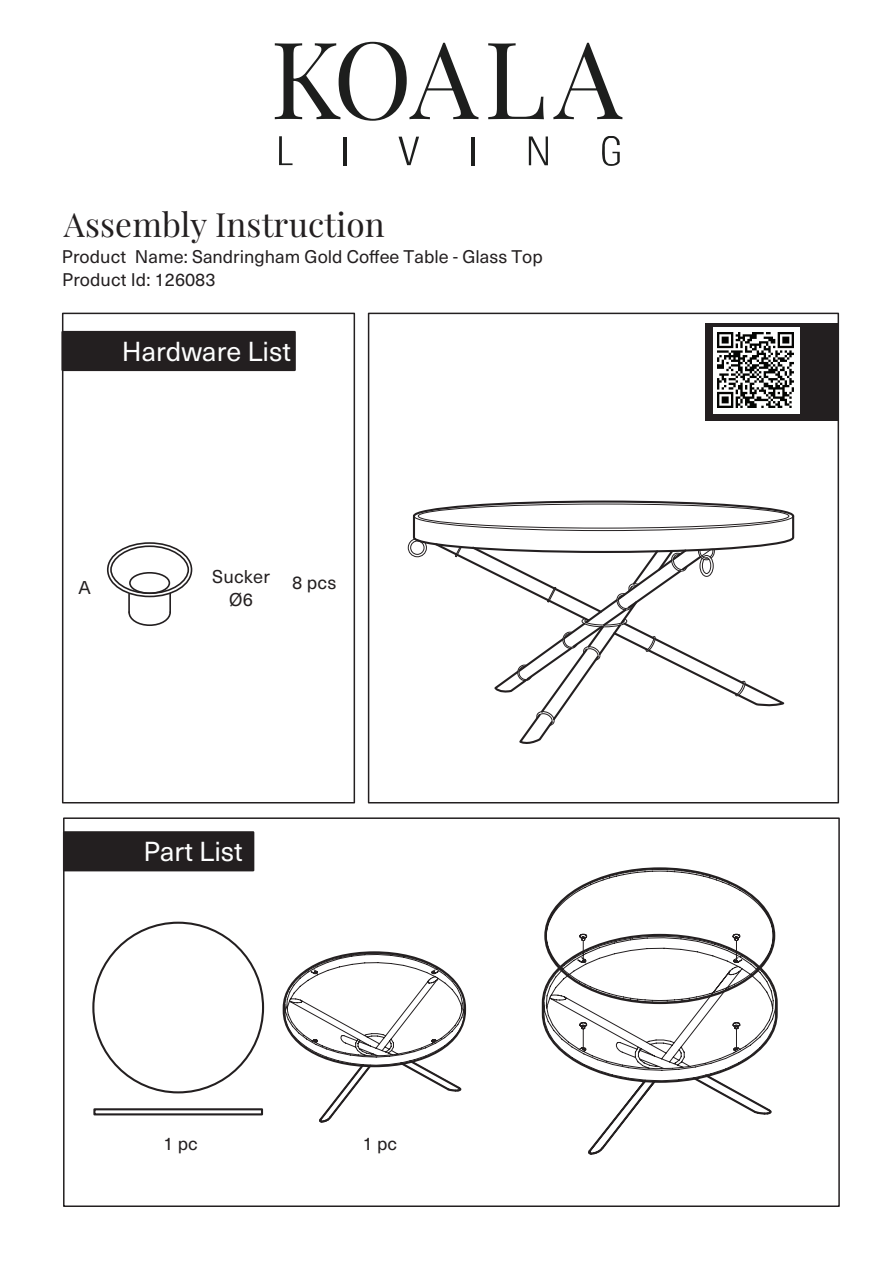
<style>
.page{position:relative;width:893px;height:1263px;background:#fff}
.page>*{position:absolute;margin:0;border:0;box-sizing:border-box;transform-origin:0 0}
.t1{font:107.25px "Playfair Display";letter-spacing:.02em;color:#1d1e1d}
.t2{font:33.3px "Playfair Display";letter-spacing:.005em;color:#231f20}
.t3{font:27px "Neue Haas Unica";color:#fdfefe}
.t4{font:18.15px "Neue Haas Unica";letter-spacing:.01em;color:#231f20}
.t5{font:18px/22.6px "Neue Haas Unica";color:#231f20}
.s1{font-family:"Neue Haas Unica Pro"}
</style>
<div class="page">
<div style="left:62px;top:313px;width:293px;height:490px;border:2px solid #231f20"></div>
<div style="left:63px;top:817px;width:777px;height:390px;border:2px solid #231f20"></div>
<div style="left:368px;top:313px;width:471px;height:490px;border:2px solid #231f20"></div>
<div style="left:706px;top:323px;width:132px;height:98px;background:#231f20"></div>
<div style="left:714px;top:328px;width:86px;height:86px;background:#fdfefe"></div>
<div style="left:61px;top:331px;width:235px;height:40px;background:#231f20"></div>
<div style="left:63px;top:831px;width:191px;height:40px;background:#231f20;border:2px solid #231f20"></div>
<img style="left:718px;top:332px;width:75px;height:75px">
<svg style="left:279px;top:136px;width:14px;height:29px"></svg>
<hr style="left:344px;top:137px;width:3px;height:29px;background:#1d1e1d">
<hr style="left:471px;top:137px;width:3px;height:29px;background:#1d1e1d">
<svg style="left:398px;top:137px;width:21px;height:28px"></svg>
<svg style="left:529px;top:136px;width:19px;height:29px"></svg>
<svg style="left:602px;top:136px;width:18px;height:30px"></svg>
<svg style="left:106px;top:542px;width:87px;height:84px"></svg>
<div style="left:129px;top:572px;width:41px;height:22px;border:2px solid #231f20;border-radius:50%"></div>
<svg style="left:407px;top:500px;width:388px;height:244px"></svg>
<svg style="left:283px;top:951px;width:183px;height:172px"></svg>
<svg style="left:92px;top:922px;width:172px;height:171px"></svg>
<div style="left:93px;top:1108px;width:170px;height:7px;border:2px solid #231f20"></div>
<svg style="left:542px;top:867px;width:236px;height:288px"></svg>
<h1 class="t1" style="left:270px;top:-5px;width:353px">KOALA</h1>
<h2 class="t2" style="left:64px;top:199px;width:322px">Assembly Instruction</h2>
<p class="t5" style="left:62px;top:244px;width:482px">Product Name: Sandringham Gold Coffee Table - Glass Top<br>Product Id: <span class="s1">126083</span></p>
<h3 class="t3" style="left:122px;top:331px;width:171px">Hardware List</h3>
<p class="t4" style="left:79px;top:574px;width:14px">A</p>
<p class="t4" style="left:212px;top:563px;width:59px">Sucker</p>
<p class="t4" style="left:229px;top:586px;width:25px">Ø6</p>
<p class="t4" style="left:292px;top:570px;width:46px">8 pcs</p>
<h3 class="t3" style="left:144px;top:832px;width:101px">Part List</h3>
<p class="t5" style="left:164px;top:1131px;width:36px">1 pc</p>
<p class="t5" style="left:363px;top:1131px;width:36px">1 pc</p>
</div>
